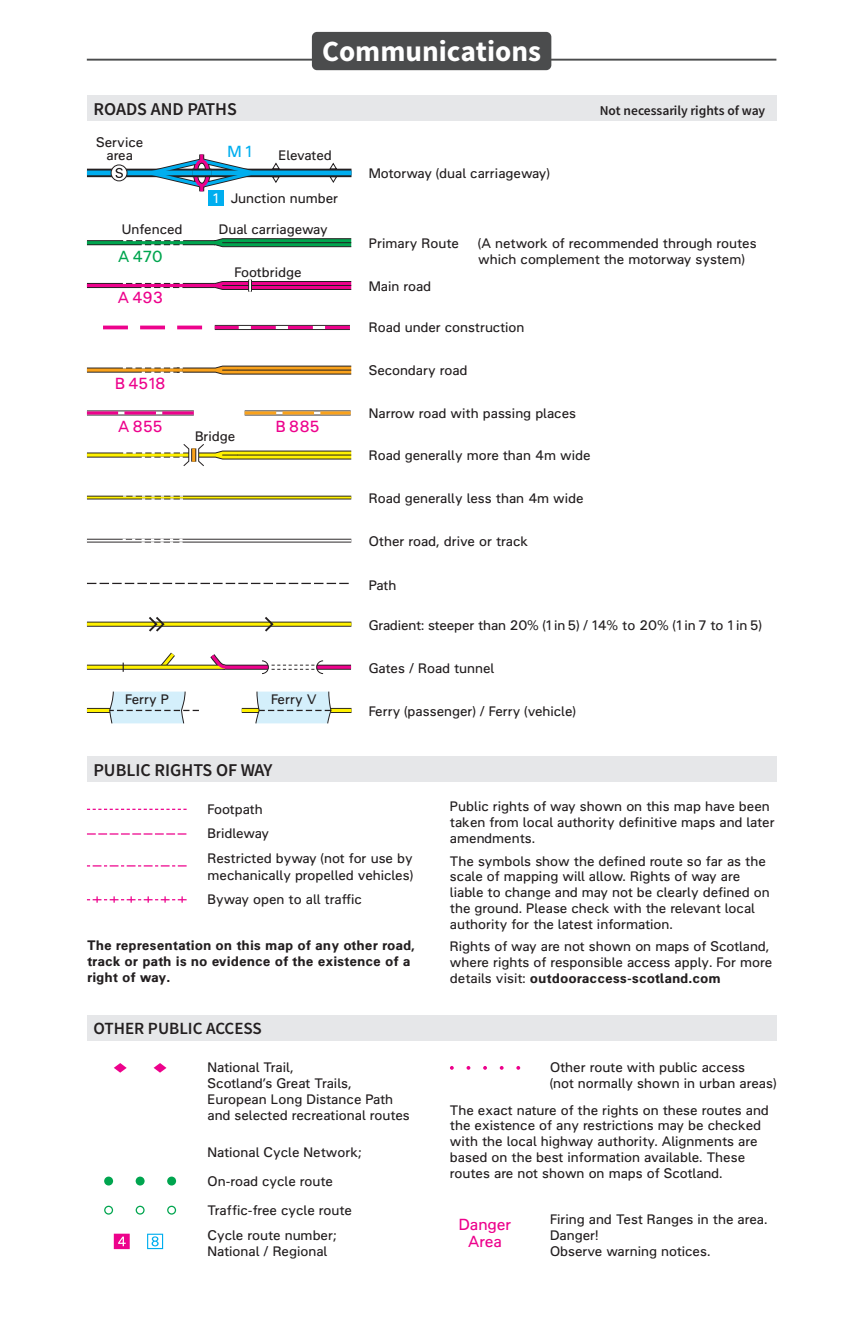
<style>
.page{position:relative;width:862px;height:1340px;background:#fff}
.page>*{position:absolute;margin:0;border:0;box-sizing:border-box;transform-origin:0 0}
.t1{font:700 29.25px "OS Source Sans Pro";color:#fff}
.t2{font:600 18px "OS Source Sans Pro";color:#231f20}
.t3{font:600 17.1px "OS Source Sans Pro";color:#231f20}
.t4{font:15.75px/17.3px "OS Univers";color:#ed028c;text-align:center}
.t5{font:15.75px "OS Univers";color:#00a54f}
.t6{font:15.75px "OS Univers";color:#00aeef}
.t7{font:13.5px/15.8px "OS Univers";color:#231f20}
.t8{font:700 13.5px/16.2px "OS Univers";color:#231f20}
.t9{font:600 13.5px "OS Source Sans Pro";color:#231f20}
.t10{font:13.5px "OS Univers";color:#fff}
.s1{font-weight:700}
</style>
<div class="page">
<div style="left:87px;top:96px;width:689px;height:25px;background:#e6e7e9"></div>
<div style="left:87px;top:756px;width:689px;height:25px;background:#e6e7e9"></div>
<div style="left:87px;top:1015px;width:689px;height:26px;background:#e6e7e9"></div>
<hr style="left:87px;top:59px;width:689px;height:2px;background:#4b4c4d">
<svg style="left:214px;top:238px;width:138px;height:10px"></svg>
<hr style="left:237px;top:242px;width:114px;height:1px;background:#231f20">
<svg style="left:87px;top:240px;width:128px;height:5px"></svg>
<hr style="left:87px;top:241px;width:130px;height:3px;background:#00a54f">
<div style="left:87px;top:283px;width:127px;height:5px;background:#361c2a"></div>
<hr style="left:87px;top:284px;width:129px;height:3px;background:#ed028c">
<div style="left:87px;top:367px;width:96px;height:5px;background:#9a9999"></div>
<svg style="left:87px;top:368px;width:32px;height:4px"></svg>
<svg style="left:87px;top:495px;width:264px;height:4px"></svg>
<hr style="left:87px;top:496px;width:264px;height:2px;background:#fff101">
<svg style="left:120px;top:495px;width:63px;height:5px"></svg>
<svg style="left:87px;top:583px;width:262px;height:1px"></svg>
<svg style="left:119px;top:365px;width:233px;height:10px"></svg>
<svg style="left:244px;top:410px;width:106px;height:5px"></svg>
<svg style="left:244px;top:411px;width:106px;height:3px"></svg>
<svg style="left:87px;top:410px;width:107px;height:5px"></svg>
<svg style="left:87px;top:411px;width:107px;height:3px"></svg>
<svg style="left:87px;top:538px;width:264px;height:4px"></svg>
<hr style="left:87px;top:539px;width:264px;height:2px;background:#fff">
<svg style="left:119px;top:538px;width:63px;height:5px"></svg>
<svg style="left:87px;top:621px;width:264px;height:5px"></svg>
<hr style="left:87px;top:622px;width:264px;height:3px;background:#fff101">
<svg style="left:263px;top:617px;width:12px;height:15px"></svg>
<svg style="left:147px;top:617px;width:19px;height:15px"></svg>
<svg style="left:155px;top:652px;width:25px;height:18px"></svg>
<div style="left:316px;top:664px;width:35px;height:5px;background:#b4b3b3"></div>
<svg style="left:324px;top:665px;width:27px;height:4px"></svg>
<div style="left:87px;top:664px;width:138px;height:5px;background:#b4b3b3"></div>
<svg style="left:87px;top:665px;width:120px;height:4px"></svg>
<svg style="left:207px;top:654px;width:117px;height:20px"></svg>
<svg style="left:122px;top:662px;width:2px;height:10px"></svg>
<svg style="left:215px;top:325px;width:135px;height:5px"></svg>
<svg style="left:215px;top:326px;width:135px;height:3px"></svg>
<svg style="left:103px;top:325px;width:99px;height:4px"></svg>
<svg style="left:87px;top:896px;width:100px;height:6px"></svg>
<svg style="left:87px;top:865px;width:100px;height:1px"></svg>
<svg style="left:87px;top:833px;width:100px;height:1px"></svg>
<svg style="left:87px;top:808px;width:100px;height:2px"></svg>
<div style="left:87px;top:169px;width:264px;height:8px;background:#194658"></div>
<div style="left:87px;top:170px;width:264px;height:5px;background:#00aeef"></div>
<svg style="left:144px;top:154px;width:115px;height:37px"></svg>
<div style="left:192px;top:169px;width:19px;height:8px;background:#194658"></div>
<div style="left:192px;top:170px;width:19px;height:5px;background:#00aeef"></div>
<svg style="left:111px;top:165px;width:16px;height:16px"></svg>
<div style="left:110px;top:164px;width:17px;height:17px;border:1px solid #231f20;border-radius:50%"></div>
<svg style="left:115px;top:168px;width:8px;height:10px"></svg>
<svg style="left:271px;top:162px;width:10px;height:21px"></svg>
<svg style="left:328px;top:162px;width:10px;height:21px"></svg>
<div style="left:208px;top:190px;width:16px;height:16px;background:#00aeef"></div>
<svg style="left:120px;top:240px;width:63px;height:6px"></svg>
<svg style="left:119px;top:282px;width:64px;height:7px"></svg>
<svg style="left:87px;top:452px;width:33px;height:5px"></svg>
<hr style="left:87px;top:453px;width:108px;height:3px;background:#fff101">
<div style="left:330px;top:708px;width:21px;height:5px;background:#35301f"></div>
<div style="left:242px;top:708px;width:17px;height:5px;background:#35301f"></div>
<hr style="left:330px;top:709px;width:21px;height:3px;background:#fff101">
<hr style="left:242px;top:709px;width:17px;height:3px;background:#fff101">
<svg style="left:254px;top:691px;width:78px;height:33px;background:#cee5ee"></svg>
<div style="left:87px;top:708px;width:23px;height:5px;background:#35301f"></div>
<hr style="left:87px;top:709px;width:23px;height:3px;background:#fff101">
<svg style="left:109px;top:691px;width:90px;height:33px"></svg>
<svg style="left:120px;top:444px;width:232px;height:22px"></svg>
<svg style="left:214px;top:279px;width:138px;height:13px"></svg>
<svg style="left:147px;top:1233px;width:16px;height:16px"></svg>
<svg style="left:104px;top:1205px;width:9px;height:9px"></svg>
<svg style="left:105px;top:1206px;width:7px;height:7px"></svg>
<svg style="left:136px;top:1205px;width:8px;height:9px"></svg>
<svg style="left:137px;top:1206px;width:6px;height:7px"></svg>
<svg style="left:167px;top:1205px;width:9px;height:9px"></svg>
<svg style="left:168px;top:1206px;width:7px;height:7px"></svg>
<svg style="left:114px;top:1063px;width:13px;height:9px"></svg>
<svg style="left:153px;top:1063px;width:13px;height:9px"></svg>
<div style="left:104px;top:1176px;width:9px;height:9px;background:#00a54f;border-radius:50%"></div>
<div style="left:136px;top:1176px;width:8px;height:9px;background:#00a54f;border-radius:50%"></div>
<div style="left:167px;top:1176px;width:9px;height:9px;background:#00a54f;border-radius:50%"></div>
<svg style="left:516px;top:1066px;width:4px;height:3px"></svg>
<svg style="left:114px;top:1233px;width:16px;height:16px"></svg>
<div style="left:312px;top:32px;width:239px;height:38px;background:#4b4c4d;border-radius:5px"></div>
<h2 class="t2" style="left:93px;top:98px;width:145px">ROADS AND PATHS</h2>
<h1 class="t1" style="left:322px;top:32px;width:220px">Communications</h1>
<p class="t7" style="left:96px;top:135px;width:49px;line-height:13.5px;text-align:center">Service area</p>
<p class="t10" style="left:213px;top:190px;width:7px">1</p>
<p class="t6" style="left:227px;top:142px;width:26px">M1</p>
<p class="t7" style="left:278px;top:147px;width:55px">Elevated</p>
<p class="t7" style="left:230px;top:191px;width:109px">Junction number</p>
<p class="t7" style="left:368px;top:165px;width:182px">Motorway (dual carriageway)</p>
<p class="t9" style="left:599px;top:102px;width:167px">Not necessarily rights of way</p>
<p class="t7" style="left:122px;top:221px;width:62px">Unfenced</p>
<p class="t7" style="left:219px;top:221px;width:110px">Dual carriageway</p>
<p class="t7" style="left:234px;top:264px;width:68px">Footbridge</p>
<p class="t5" style="left:118px;top:247px;width:46px">A 470</p>
<p class="t4" style="left:118px;top:289px;width:47px">A 493</p>
<p class="t4" style="left:115px;top:375px;width:52px">B 4518</p>
<p class="t4" style="left:118px;top:418px;width:46px">A 855</p>
<p class="t4" style="left:276px;top:418px;width:45px">B 885</p>
<p class="t7" style="left:195px;top:428px;width:42px">Bridge</p>
<p class="t7" style="left:125px;top:691px;width:45px">Ferry P</p>
<p class="t7" style="left:271px;top:691px;width:47px">Ferry V</p>
<h2 class="t2" style="left:93px;top:758px;width:180px">PUBLIC RIGHTS OF WAY</h2>
<p class="t7" style="left:478px;top:235px;width:280px">(A network of recommended through routes which complement the motorway system)</p>
<p class="t7" style="left:368px;top:235px;width:92px">Primary Route</p>
<p class="t7" style="left:368px;top:278px;width:64px">Main road</p>
<p class="t7" style="left:368px;top:320px;width:157px">Road under construction</p>
<p class="t7" style="left:368px;top:362px;width:100px">Secondary road</p>
<p class="t7" style="left:368px;top:405px;width:209px">Narrow road with passing places</p>
<p class="t7" style="left:368px;top:447px;width:223px">Road generally more than 4m wide</p>
<p class="t7" style="left:368px;top:490px;width:216px">Road generally less than 4m wide</p>
<p class="t7" style="left:368px;top:533px;width:161px">Other road, drive or track</p>
<p class="t7" style="left:368px;top:577px;width:29px">Path</p>
<p class="t7" style="left:368px;top:617px;width:394px">Gradient: steeper than 20% (1 in 5) / 14% to 20% (1 in 7 to 1 in 5)</p>
<p class="t7" style="left:368px;top:660px;width:127px">Gates / Road tunnel</p>
<p class="t7" style="left:368px;top:703px;width:208px">Ferry (passenger) / Ferry (vehicle)</p>
<p class="t7" style="left:207px;top:796px;width:206px;line-height:24.8px">Footpath<br>Bridleway<br>Restricted byway (not for use by</p>
<p class="t7" style="left:207px;top:862px;width:207px;line-height:24.5px">mechanically propelled vehicles)<br>Byway open to all traffic</p>
<p class="t8" style="left:87px;top:937px;width:329px">The representation on this map of any other road, track or path is no evidence of the existence of a right of way.</p>
<p class="t3" style="left:93px;top:1017px;width:170px">OTHER PUBLIC ACCESS</p>
<p class="t7" style="left:207px;top:1058px;width:204px">National Trail,<br>Scotland’s Great Trails,<br>European Long Distance Path and selected recreational routes</p>
<p class="t7" style="left:207px;top:1144px;width:155px">National Cycle Network;</p>
<p class="t7" style="left:207px;top:1173px;width:127px">On-road cycle route</p>
<p class="t7" style="left:207px;top:1202px;width:146px">Traffic-free cycle route</p>
<p class="t7" style="left:207px;top:1227px;width:130px">Cycle route number;<br>National / Regional</p>
<p class="t7" style="left:449px;top:798px;width:326px">Public rights of way shown on this map have been taken from local authority definitive maps and later amendments.</p>
<p class="t7" style="left:449px;top:852px;width:321px">The symbols show the defined route so far as the scale of mapping will allow. Rights of way are liable to change and may not be clearly defined on the ground. Please check with the relevant local authority for the latest information.</p>
<p class="t7" style="left:449px;top:938px;width:323px">Rights of way are not shown on maps of Scotland, where rights of responsible access apply. For more details visit: <span class="s1">outdooraccess-scotland.com</span></p>
<p class="t7" style="left:549px;top:1058px;width:227px">Other route with public access<br>(not normally shown in urban areas)</p>
<p class="t7" style="left:449px;top:1101px;width:320px">The exact nature of the rights on these routes and the existence of any restrictions may be checked with the local highway authority. Alignments are based on the best information available. These routes are not shown on maps of Scotland.</p>
<p class="t4" style="left:458px;top:1215px;width:54px">Danger<br>Area</p>
<p class="t7" style="left:549px;top:1210px;width:219px">Firing and Test Ranges in the area.<br>Danger!<br>Observe warning notices.</p>
</div>
